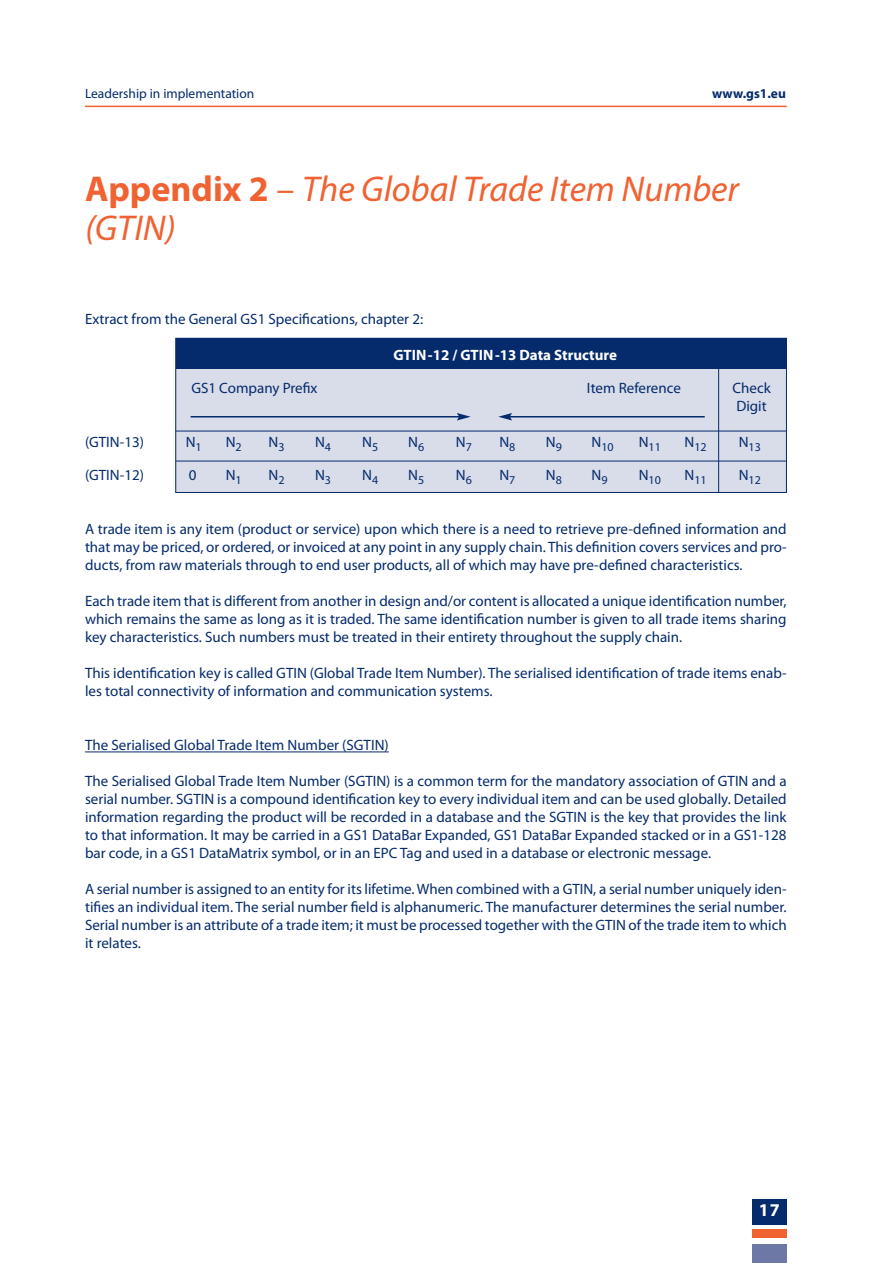
<style>
.page{position:relative;width:893px;height:1263px;background:#fff}
.page>*{position:absolute;margin:0;border:0;box-sizing:border-box;transform-origin:0 0}
.t1{font:italic 36px/39px "Myriad Pro";color:#f16232}
.t2{font:700 18px "Myriad Pro";color:#fff}
.t3{font:15px/18px "Myriad Pro";color:#052b6c;text-align:justify}
.t4{font:700 15px "Myriad Pro";color:#fff}
.t5{font:13.5px "Myriad Pro";color:#052b6c}
.t6{font:700 13.5px "Myriad Pro";color:#052b6c}
.t7{font:12px "Myriad Pro";color:#052b6c}
.s1{font-weight:700;font-style:normal}
.s2{font-style:normal}
</style>
<div class="page">
<div style="left:175px;top:338px;width:612px;height:154px;background:#d9dce9"></div>
<hr style="left:85px;top:106px;width:702px;height:1px;background:#f16232">
<div style="left:752px;top:1199px;width:34px;height:26px;background:#052b6c"></div>
<div style="left:752px;top:1229px;width:34px;height:9px;background:#f16232"></div>
<div style="left:752px;top:1244px;width:34px;height:19px;background:#6d78a6"></div>
<div style="left:176px;top:338px;width:611px;height:30px;background:#052b6c"></div>
<hr style="left:85px;top:751px;width:304px;height:1px;background:#052b6c">
<div style="left:176px;top:338px;width:611px;height:155px;border:1px solid #052b6c"></div>
<hr style="left:176px;top:461px;width:611px;height:1px;background:#052b6c">
<hr style="left:176px;top:431px;width:611px;height:1px;background:#052b6c">
<hr style="left:718px;top:367px;width:1px;height:125px;background:#052b6c">
<hr style="left:191px;top:416px;width:268px;height:1px;background:#052b6c">
<svg style="left:457px;top:413px;width:14px;height:7px"></svg>
<hr style="left:509px;top:416px;width:196px;height:1px;background:#052b6c">
<svg style="left:498px;top:413px;width:14px;height:7px"></svg>
<p class="t5" style="left:85px;top:89px;width:171px">Leadership in implementation</p>
<p class="t6" style="left:712px;top:89px;width:75px">www.gs1.eu</p>
<h1 class="t1" style="left:85px;top:173px;width:655px"><span class="s1">Appendix 2</span> <span class="s2">–</span> The Global Trade Item Number (GTIN)</h1>
<p class="t3" style="left:85px;top:311px;width:340px">Extract from the General GS1 Specifications, chapter 2:</p>
<p class="t4" style="left:393px;top:350px;width:225px">GTIN-12 / GTIN-13 Data Structure</p>
<p class="t3" style="left:191px;top:380px;width:128px">GS1 Company Prefix</p>
<p class="t3" style="left:587px;top:380px;width:95px">Item Reference</p>
<p class="t3" style="left:732px;top:380px;width:40px">Check<br>Digit</p>
<p class="t3" style="left:85px;top:434px;width:60px">(GTIN-13)</p>
<p class="t3" style="left:186px;top:434px;width:18px">N<sub>1</sub></p>
<p class="t3" style="left:226px;top:434px;width:18px">N<sub>2</sub></p>
<p class="t3" style="left:269px;top:434px;width:18px">N<sub>3</sub></p>
<p class="t3" style="left:315px;top:434px;width:18px">N<sub>4</sub></p>
<p class="t3" style="left:362px;top:434px;width:18px">N<sub>5</sub></p>
<p class="t3" style="left:408px;top:434px;width:18px">N<sub>6</sub></p>
<p class="t3" style="left:456px;top:434px;width:18px">N<sub>7</sub></p>
<p class="t3" style="left:499px;top:434px;width:18px">N<sub>8</sub></p>
<p class="t3" style="left:546px;top:434px;width:18px">N<sub>9</sub></p>
<p class="t7" style="left:592px;top:443px;width:24px"><sup>N</sup>10</p>
<p class="t7" style="left:639px;top:443px;width:24px"><sup>N</sup>11</p>
<p class="t7" style="left:685px;top:443px;width:24px"><sup>N</sup>12</p>
<p class="t7" style="left:739px;top:443px;width:24px"><sup>N</sup>13</p>
<p class="t3" style="left:85px;top:467px;width:60px">(GTIN-12)</p>
<p class="t3" style="left:189px;top:467px;width:9px">0</p>
<p class="t3" style="left:226px;top:467px;width:18px">N<sub>1</sub></p>
<p class="t3" style="left:269px;top:467px;width:18px">N<sub>2</sub></p>
<p class="t3" style="left:315px;top:467px;width:18px">N<sub>3</sub></p>
<p class="t3" style="left:362px;top:467px;width:18px">N<sub>4</sub></p>
<p class="t3" style="left:408px;top:467px;width:18px">N<sub>5</sub></p>
<p class="t3" style="left:456px;top:467px;width:18px">N<sub>6</sub></p>
<p class="t3" style="left:499px;top:467px;width:18px">N<sub>7</sub></p>
<p class="t3" style="left:546px;top:467px;width:18px">N<sub>8</sub></p>
<p class="t3" style="left:592px;top:467px;width:18px">N<sub>9</sub></p>
<p class="t7" style="left:639px;top:476px;width:24px"><sup>N</sup>10</p>
<p class="t7" style="left:685px;top:476px;width:24px"><sup>N</sup>11</p>
<p class="t7" style="left:739px;top:476px;width:24px"><sup>N</sup>12</p>
<p class="t3" style="left:85px;top:521px;width:703px">A trade item is any item (product or service) upon which there is a need to retrieve pre-defined information and that may be priced, or ordered, or invoiced at any point in any supply chain. This definition covers services and pro&shy;ducts, from raw materials through to end user products, all of which may have pre-defined characteristics.</p>
<p class="t3" style="left:85px;top:593px;width:703px">Each trade item that is different from another in design and/or content is allocated a unique identification number, which remains the same as long as it is traded. The same identification number is given to all trade items sharing key characteristics. Such numbers must be treated in their entirety throughout the supply chain.</p>
<p class="t3" style="left:85px;top:665px;width:703px">This identification key is called GTIN (Global Trade Item Number). The serialised identification of trade items enab&shy;les total connectivity of information and communication systems.</p>
<p class="t3" style="left:85px;top:737px;width:305px">The Serialised Global Trade Item Number (SGTIN)</p>
<p class="t3" style="left:85px;top:773px;width:703px">The Serialised Global Trade Item Number (SGTIN) is a common term for the mandatory association of GTIN and a serial number. SGTIN is a compound identification key to every individual item and can be used globally. Detailed information regarding the product will be recorded in a database and the SGTIN is the key that provides the link to that information. It may be carried in a GS1 DataBar Expanded, GS1 DataBar Expanded stacked or in a GS1-128 bar code, in a GS1 DataMatrix symbol, or in an EPC Tag and used in a database or electronic message.</p>
<p class="t3" style="left:85px;top:881px;width:703px">A serial number is assigned to an entity for its lifetime. When combined with a GTIN, a serial number uniquely iden&shy;tifies an individual item. The serial number field is alphanumeric. The manufacturer determines the serial number.<br>Serial number is an attribute of a trade item; it must be processed together with the GTIN of the trade item to which it relates.</p>
<p class="t2" style="left:759px;top:1204px;width:22px">17</p>
</div>
